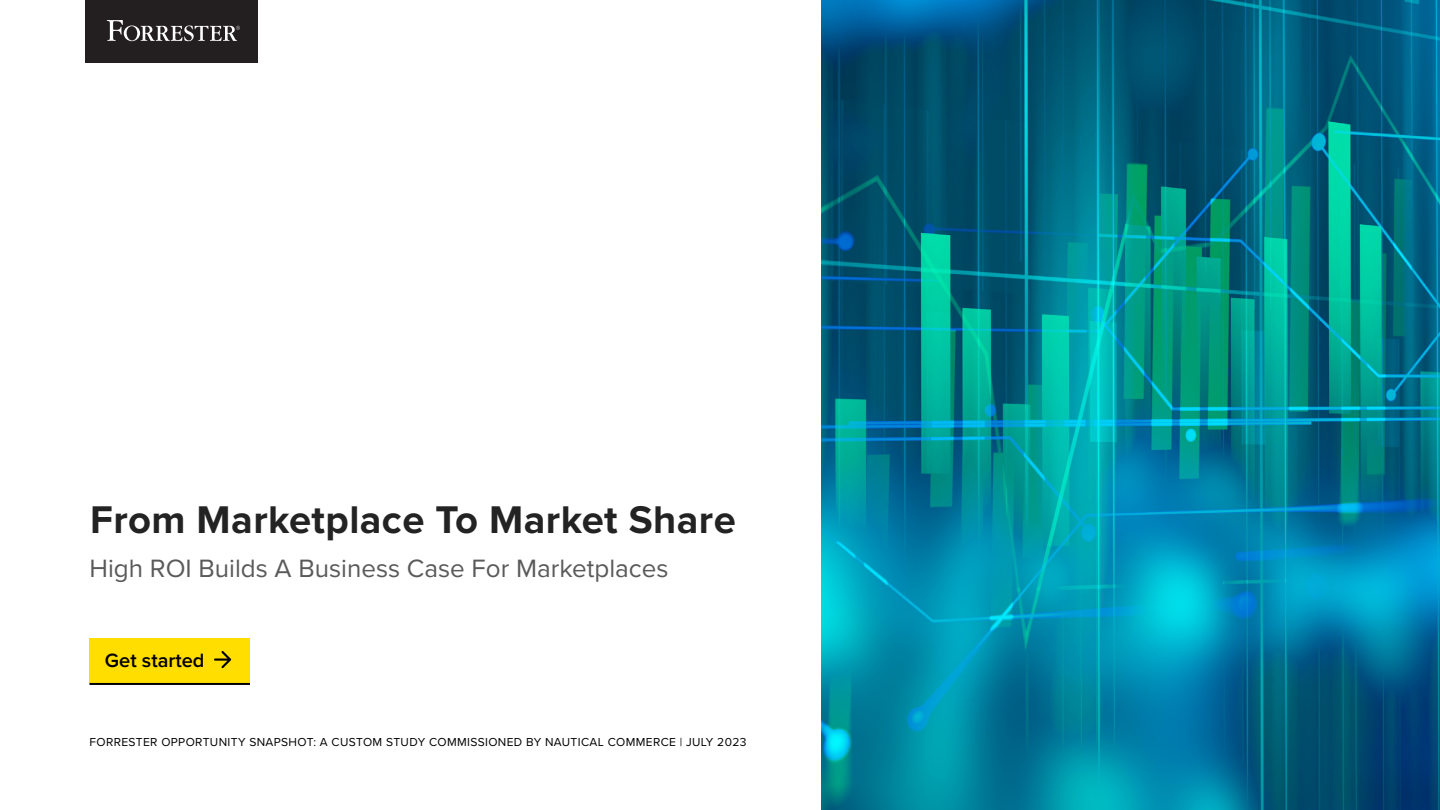
<style>
.page{position:relative;width:1440px;height:810px;background:#fff}
.page>*{position:absolute;margin:0;border:0;box-sizing:border-box;transform-origin:0 0}
.t1{font:700 40px "Proxima Nova";letter-spacing:.01em;color:#232323}
.t2{font:26px "Proxima Nova";color:#5a5a5a}
.t3{font:600 20px "Proxima Nova";color:#000}
.t4{font:12px "Proxima Nova";letter-spacing:.03em;color:#000}
</style>
<div class="page">
<div style="left:86px;top:0;width:172px;height:63px;background:#231f20"></div>
<svg style="left:107px;top:20px;width:133px;height:21px"></svg>
<img style="left:822px;top:0;width:618px;height:810px">
<hr style="left:90px;top:683px;width:160px;height:2px;background:#000">
<div style="left:90px;top:638px;width:160px;height:45px;background:#ffde00"></div>
<h1 class="t1" style="left:90px;top:490px;width:647px">From Marketplace To Market Share</h1>
<h2 class="t2" style="left:90px;top:549px;width:580px">High ROI Builds A Business Case For Marketplaces</h2>
<h3 class="t3" style="left:105px;top:645px;width:101px">Get started</h3>
<p class="t4" style="left:90px;top:733px;width:659px">FORRESTER OPPORTUNITY SNAPSHOT: A CUSTOM STUDY COMMISSIONED BY NAUTICAL COMMERCE | JULY 2023</p>
</div>
